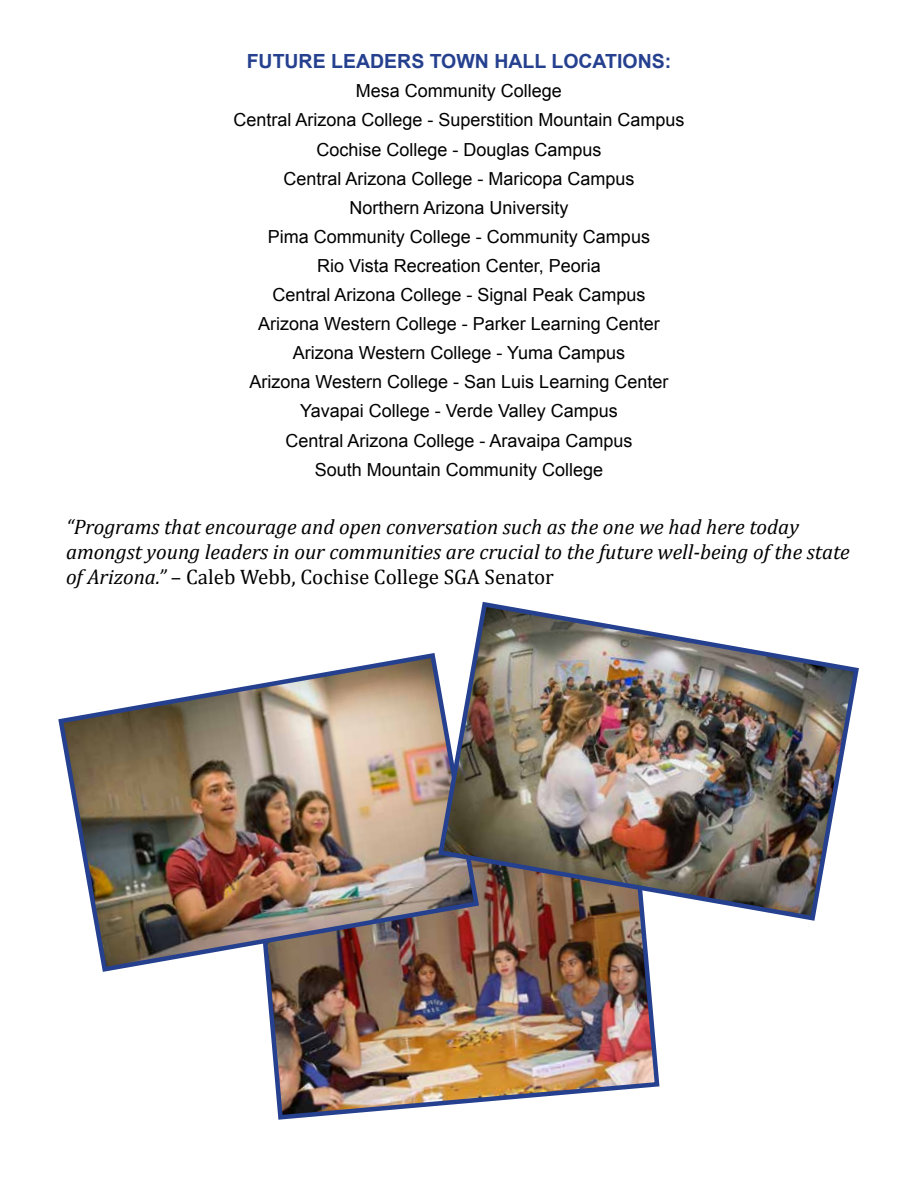
<style>
.page{position:relative;width:918px;height:1188px;background:#fff}
.page>*{position:absolute;margin:0;border:0;box-sizing:border-box;transform-origin:0 0}
.t1{font:italic 21px/25.2px "Cambria";color:#000}
.t2{font:700 19.5px "Arial";color:#25408f}
.t3{font:18px/29.1px "Arial";color:#000;text-align:center}
.s1{font-style:normal}
</style>
<div class="page">
<img style="left:265px;top:923px;width:395px;height:197px">
<img style="left:58px;top:653px;width:424px;height:321px">
<img style="left:436px;top:601px;width:423px;height:322px">
<p class="t2" style="left:247px;top:48px;width:426px">FUTURE LEADERS TOWN HALL LOCATIONS:</p>
<p class="t3" style="left:233px;top:77px;width:453px">Mesa Community College<br>Central Arizona College - Superstition Mountain Campus Cochise College - Douglas Campus<br>Central Arizona College - Maricopa Campus<br>Northern Arizona University<br>Pima Community College - Community Campus<br>Rio Vista Recreation Center, Peoria<br>Central Arizona College - Signal Peak Campus<br>Arizona Western College - Parker Learning Center Arizona Western College - Yuma Campus<br>Arizona Western College - San Luis Learning Center Yavapai College - Verde Valley Campus<br>Central Arizona College - Aravaipa Campus<br>South Mountain Community College</p>
<p class="t1" style="left:66px;top:513px;width:785px">“Programs that encourage and open conversation such as the one we had here today amongst young leaders in our communities are crucial to the future well-being of the state of Arizona.” <span class="s1">– Caleb Webb, Cochise College SGA Senator</span></p>
</div>
